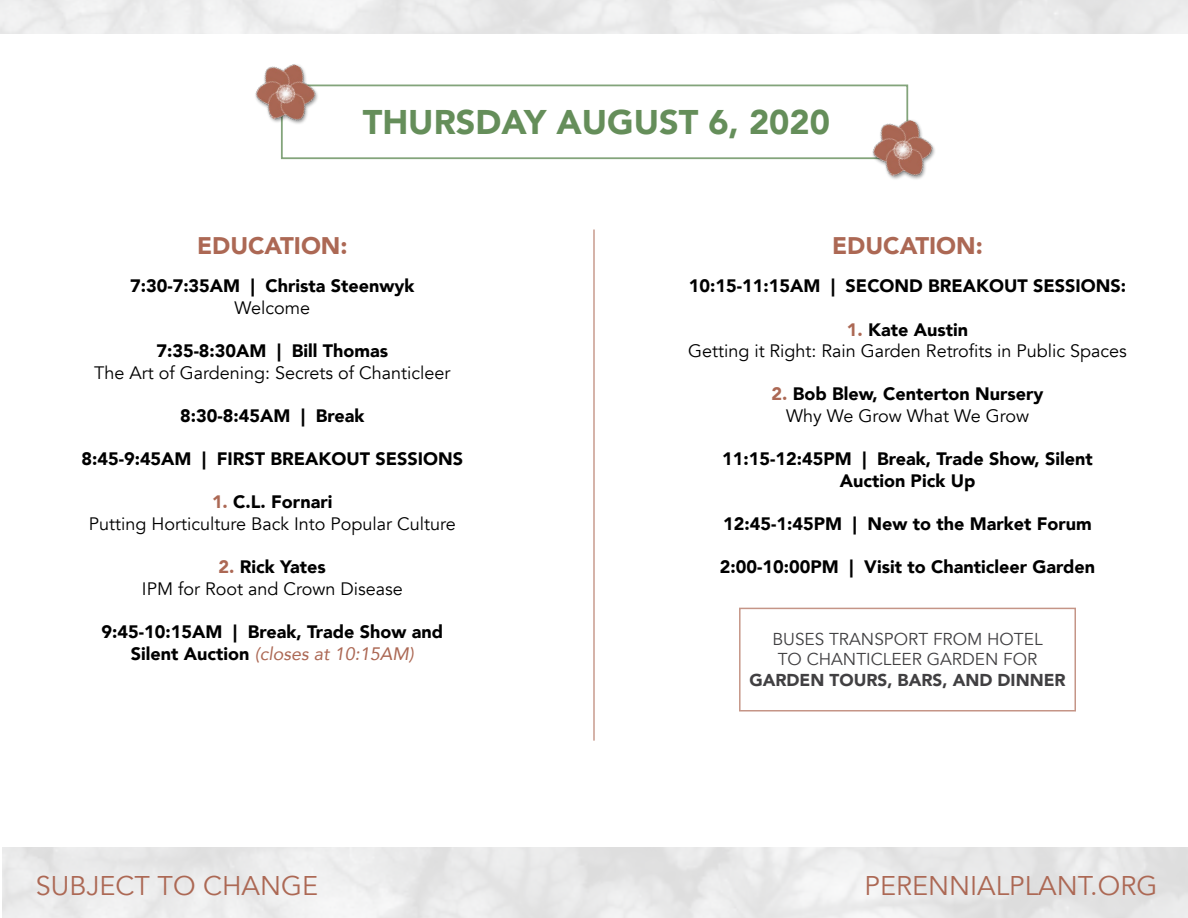
<style>
.page{position:relative;width:1188px;height:918px;background:#fff}
.page>*{position:absolute;margin:0;border:0;box-sizing:border-box;transform-origin:0 0}
.t1{font:900 34.2px "Avenir";color:#658e5a}
.t2{font:27px "Avenir";color:#ac6854}
.t3{font:900 24px "Avenir";color:#ac6854}
.t4{font:900 18px/21.6px "Avenir";color:#000;text-align:center}
.t5{font:18px/21.6px "Avenir";color:#000;text-align:center}
.t6{font:17.25px/20.7px "Avenir";color:#414042;text-align:center}
.t7{font:900 17.25px "Avenir";color:#414042}
.s1{font-weight:900;color:#ac6854}
.s2{font-weight:900}
.s3{font-weight:400;font-style:italic;color:#ac6854}
.s4{color:#ac6854}
.s5{font-weight:400}
</style>
<div class="page">
<div style="left:281px;top:85px;width:627px;height:74px;border:2px solid #658e5a"></div>
<img style="left:255px;top:64px;width:69px;height:67px">
<img style="left:866px;top:111px;width:69px;height:68px">
<hr style="left:594px;top:230px;width:1px;height:511px;background:#ac6854">
<div style="left:739px;top:608px;width:337px;height:104px;border:2px solid #c59587"></div>
<h1 class="t1" style="left:363px;top:93px;width:469px">THURSDAY AUGUST 6, 2020</h1>
<h3 class="t3" style="left:197px;top:225px;width:152px">EDUCATION:</h3>
<h3 class="t3" style="left:832px;top:225px;width:152px">EDUCATION:</h3>
<p class="t4" style="left:130px;top:275px;width:286px">7:30-7:35AM | Christa Steenwyk</p>
<p class="t5" style="left:234px;top:297px;width:77px">Welcome</p>
<p class="t4" style="left:156px;top:340px;width:233px">7:35-8:30AM | Bill Thomas</p>
<p class="t5" style="left:94px;top:362px;width:358px">The Art of Gardening: Secrets of Chanticleer</p>
<p class="t4" style="left:180px;top:404px;width:186px">8:30-8:45AM | Break</p>
<p class="t4" style="left:81px;top:448px;width:383px">8:45-9:45AM | FIRST BREAKOUT SESSIONS</p>
<p class="t5" style="left:89px;top:492px;width:368px"><span class="s1">1.</span> <span class="s2">C.L. Fornari<br></span>Putting Horticulture Back Into Popular Culture</p>
<p class="t5" style="left:142px;top:557px;width:262px"><span class="s1">2.</span> <span class="s2">Rick Yates<br></span>IPM for Root and Crown Disease</p>
<p class="t4" style="left:102px;top:620px;width:343px">9:45-10:15AM | Break, Trade Show and<br>Silent Auction <span class="s3">(closes at 10:15AM)</span></p>
<p class="t4" style="left:689px;top:275px;width:439px">10:15-11:15AM | SECOND BREAKOUT SESSIONS:</p>
<p class="t5" style="left:688px;top:319px;width:440px"><span class="s1">1.</span> <span class="s2">Kate Austin<br></span>Getting it Right: Rain Garden Retrofits in Public Spaces</p>
<p class="t4" style="left:772px;top:383px;width:273px"><span class="s4">2.</span> Bob Blew, Centerton Nursery<br><span class="s5">Why We Grow What We Grow</span></p>
<p class="t4" style="left:722px;top:448px;width:372px">11:15-12:45PM | Break, Trade Show, Silent<br>Auction Pick Up</p>
<p class="t4" style="left:723px;top:512px;width:370px">12:45-1:45PM | New to the Market Forum</p>
<p class="t4" style="left:720px;top:556px;width:377px">2:00-10:00PM | Visit to Chanticleer Garden</p>
<p class="t6" style="left:772px;top:629px;width:272px">BUSES TRANSPORT FROM HOTEL<br>TO CHANTICLEER GARDEN FOR</p>
<p class="t7" style="left:749px;top:665px;width:318px">GARDEN TOURS, BARS, AND DINNER</p>
<h2 class="t2" style="left:36px;top:870px;width:284px">SUBJECT TO CHANGE</h2>
<h2 class="t2" style="left:865px;top:870px;width:294px">PERENNIALPLANT.ORG</h2>
</div>
